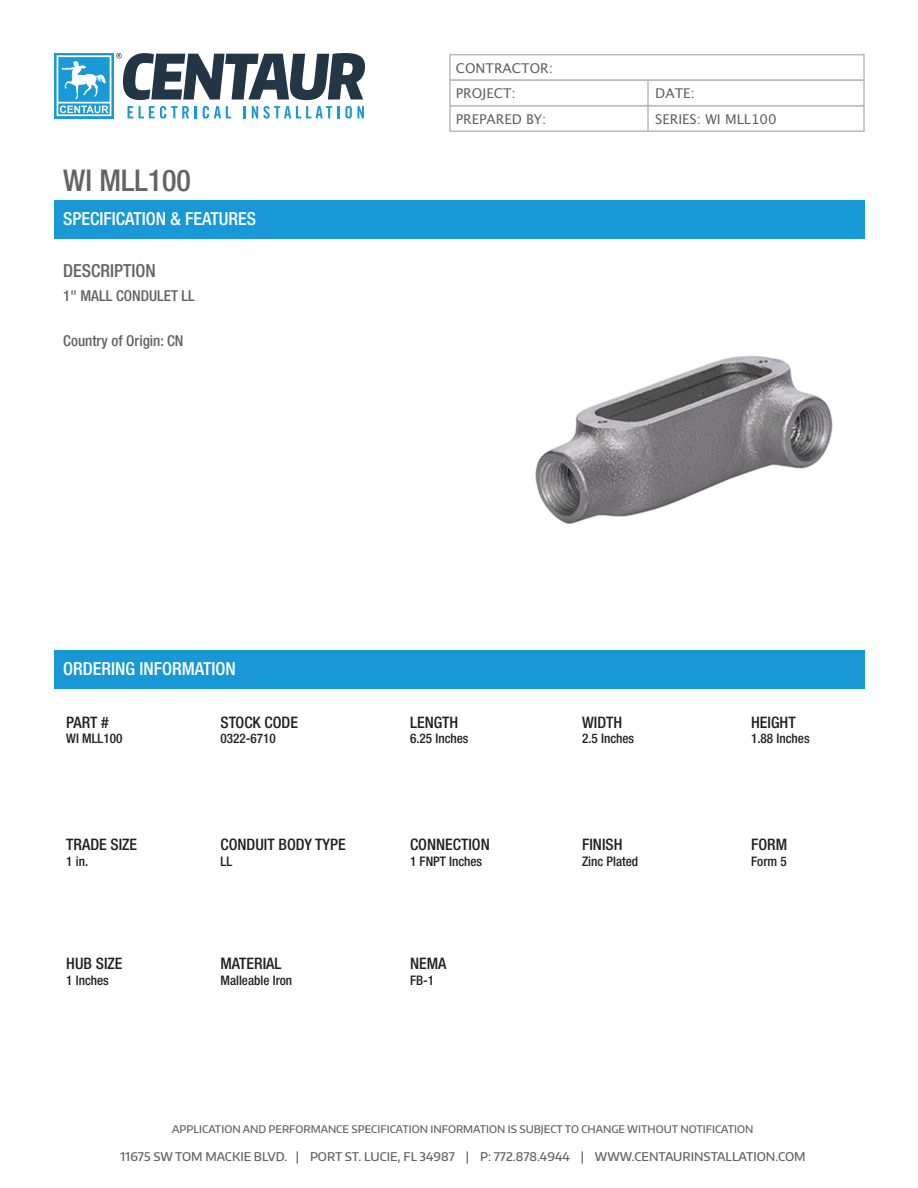
<style>
.page{position:relative;width:918px;height:1188px;background:#fff}
.page>*{position:absolute;margin:0;border:0;box-sizing:border-box;transform-origin:0 0}
.t1{font:500 condensed 30px "Helvetica Neue";color:#636366}
.t2{font:500 condensed 18px "Helvetica Neue";color:#fff}
.t3{font:500 condensed 18px "Helvetica Neue";color:#636366}
.t4{font:500 condensed 15.9px "Helvetica Neue";color:#231f20}
.t5{font:500 condensed 15px "Helvetica Neue";color:#636366}
.t6{font:13.5px "Lucida Grande";color:#636366}
.t7{font:500 condensed 13.2px "Helvetica Neue";color:#231f20}
.t8{font:500 12px "Encode Sans Normal";color:#636366}
.t9{font:500 10.5px "Encode Sans Normal";color:#636366}
</style>
<div class="page">
<svg style="left:54px;top:53px;width:3px;height:65px"></svg>
<svg style="left:57px;top:53px;width:308px;height:65px"></svg>
<div style="left:449px;top:54px;width:416px;height:27px;border:2px solid #babbbb"></div>
<div style="left:449px;top:79px;width:416px;height:27px;border:2px solid #babbbb"></div>
<hr style="left:647px;top:80px;width:2px;height:25px;background:#babbbb">
<div style="left:449px;top:105px;width:416px;height:27px;border:2px solid #babbbb"></div>
<hr style="left:647px;top:106px;width:2px;height:24px;background:#babbbb">
<div style="left:54px;top:200px;width:811px;height:39px;background:#1899d6"></div>
<div style="left:54px;top:650px;width:811px;height:39px;background:#1899d6"></div>
<img style="left:535px;top:355px;width:297px;height:169px">
<p class="t1" style="left:63px;top:163px;width:129px">WI MLL100</p>
<p class="t2" style="left:63px;top:208px;width:195px">SPECIFICATION &amp; FEATURES</p>
<p class="t3" style="left:63px;top:260px;width:94px">DESCRIPTION</p>
<p class="t5" style="left:63px;top:286px;width:133px">1" MALL CONDULET LL</p>
<p class="t5" style="left:63px;top:331px;width:122px">Country of Origin: CN</p>
<p class="t6" style="left:456px;top:60px;width:99px">CONTRACTOR:</p>
<p class="t6" style="left:456px;top:86px;width:62px">PROJECT:</p>
<p class="t6" style="left:655px;top:86px;width:41px">DATE:</p>
<p class="t6" style="left:456px;top:111px;width:92px">PREPARED BY:</p>
<p class="t6" style="left:655px;top:111px;width:123px">SERIES: WI MLL100</p>
<p class="t2" style="left:63px;top:658px;width:174px">ORDERING INFORMATION</p>
<p class="t4" style="left:66px;top:712px;width:44px">PART #</p>
<p class="t7" style="left:66px;top:731px;width:58px">WI MLL100</p>
<p class="t4" style="left:220px;top:712px;width:79px">STOCK CODE</p>
<p class="t7" style="left:220px;top:731px;width:57px">0322-6710</p>
<p class="t4" style="left:410px;top:712px;width:50px">LENGTH</p>
<p class="t7" style="left:410px;top:731px;width:60px">6.25 Inches</p>
<p class="t4" style="left:582px;top:712px;width:42px">WIDTH</p>
<p class="t7" style="left:582px;top:731px;width:54px">2.5 Inches</p>
<p class="t4" style="left:751px;top:712px;width:46px">HEIGHT</p>
<p class="t7" style="left:751px;top:731px;width:60px">1.88 Inches</p>
<p class="t4" style="left:66px;top:835px;width:72px">TRADE SIZE</p>
<p class="t7" style="left:66px;top:854px;width:23px">1 in.</p>
<p class="t4" style="left:220px;top:835px;width:127px">CONDUIT BODY TYPE</p>
<p class="t7" style="left:220px;top:854px;width:13px">LL</p>
<p class="t4" style="left:410px;top:835px;width:81px">CONNECTION</p>
<p class="t7" style="left:410px;top:854px;width:74px">1 FNPT Inches</p>
<p class="t4" style="left:582px;top:835px;width:42px">FINISH</p>
<p class="t7" style="left:582px;top:854px;width:58px">Zinc Plated</p>
<p class="t4" style="left:751px;top:835px;width:38px">FORM</p>
<p class="t7" style="left:751px;top:854px;width:37px">Form 5</p>
<p class="t4" style="left:66px;top:954px;width:58px">HUB SIZE</p>
<p class="t7" style="left:66px;top:972px;width:44px">1 Inches</p>
<p class="t4" style="left:220px;top:954px;width:63px">MATERIAL</p>
<p class="t7" style="left:220px;top:972px;width:73px">Malleable Iron</p>
<p class="t4" style="left:410px;top:954px;width:38px">NEMA</p>
<p class="t7" style="left:410px;top:972px;width:26px">FB-1</p>
<p class="t9" style="left:172px;top:1122px;width:583px">APPLICATION AND PERFORMANCE SPECIFICATION INFORMATION IS SUBJECT TO CHANGE WITHOUT NOTIFICATION</p>
<p class="t8" style="left:120px;top:1149px;width:687px">11675 SW TOM MACKIE BLVD. | PORT ST. LUCIE, FL 34987 | P: 772.878.4944 | WWW.CENTAURINSTALLATION.COM</p>
</div>
